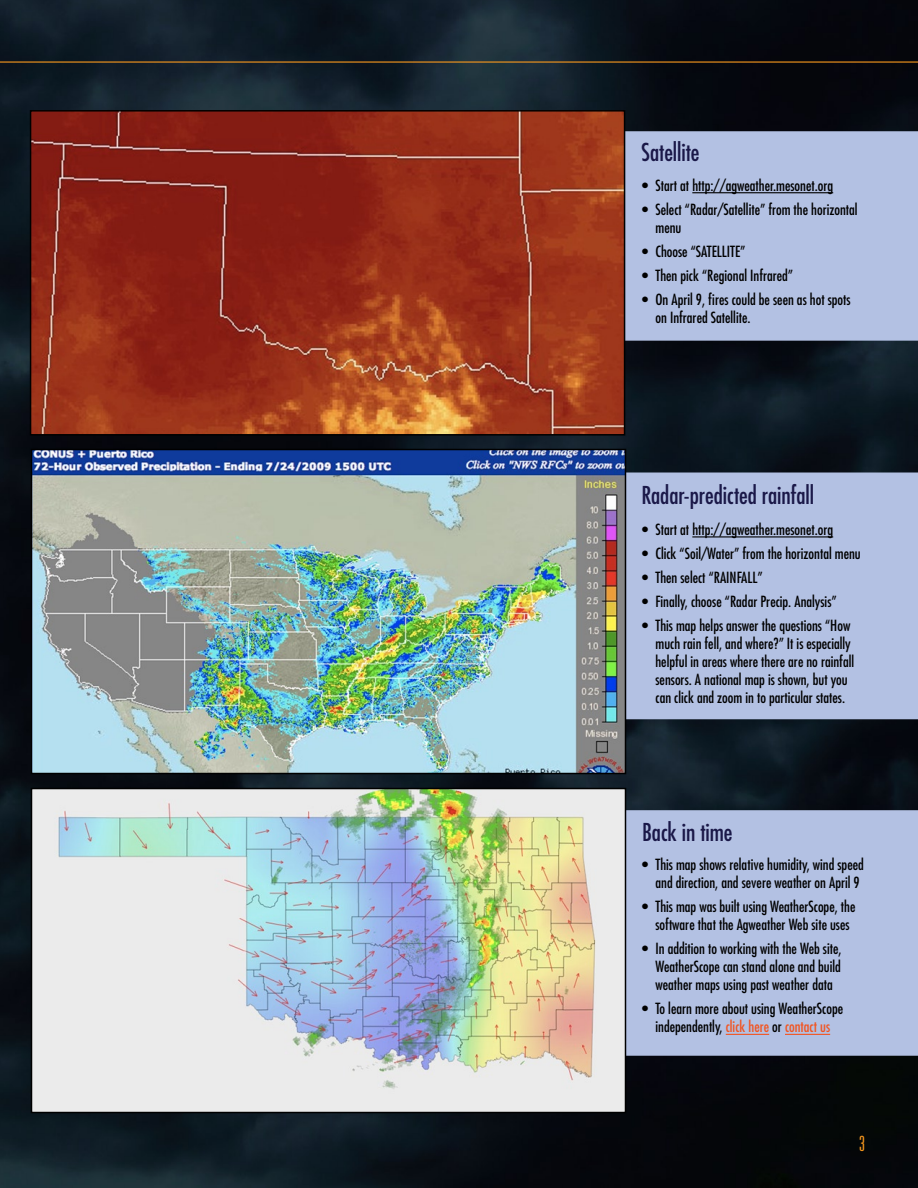
<style>
.page{position:relative;width:918px;height:1188px;background:#fff}
.page>*{position:absolute;margin:0;border:0;box-sizing:border-box;transform-origin:0 0}
.t1{font:condensed 24px "Futura";letter-spacing:-.005em;color:#1a1848}
.t2{font:300 ultra-condensed 21px "Univers";color:#f8981d}
.t3{font:condensed 15px/18px "Futura";color:#000}
.s1{color:#f15523}
</style>
<div class="page">
<img style="left:0;top:0;width:918px;height:1188px">
<div style="left:626px;top:810px;width:292px;height:246px;background:#b3c1e3"></div>
<hr style="left:726px;top:1034px;width:43px;height:1px;background:#f15523">
<hr style="left:785px;top:1034px;width:45px;height:1px;background:#f15523">
<div style="left:626px;top:473px;width:292px;height:246px;background:#b3c1e3"></div>
<hr style="left:692px;top:536px;width:141px;height:1px;background:#000">
<div style="left:625px;top:131px;width:293px;height:210px;background:#b3c1e3"></div>
<hr style="left:692px;top:192px;width:141px;height:1px;background:#000">
<hr style="left:0;top:61px;width:918px;height:2px;background:#f8981d">
<img style="left:33px;top:113px;width:589px;height:320px">
<div style="left:30px;top:110px;width:595px;height:326px;border:2px solid #000"></div>
<img style="left:34px;top:452px;width:589px;height:319px">
<div style="left:31px;top:449px;width:595px;height:325px;border:2px solid #000"></div>
<img style="left:34px;top:791px;width:589px;height:319px">
<div style="left:31px;top:788px;width:595px;height:325px;border:2px solid #000"></div>
<h1 class="t1" style="left:641px;top:137px;width:60px">Satellite</h1>
<p class="t3" style="left:642px;top:176px;width:193px">• Start at http://agweather.mesonet.org</p>
<p class="t3" style="left:656px;top:200px;width:204px;text-indent:-14px">• Select “Radar/Satellite” from the horizontal menu</p>
<p class="t3" style="left:642px;top:242px;width:105px">• Choose “SATELLITE”</p>
<p class="t3" style="left:642px;top:266px;width:153px">• Then pick “Regional Infrared”</p>
<p class="t3" style="left:656px;top:290px;width:197px;text-indent:-14px">• On April 9, fires could be seen as hot spots on Infrared Satellite.</p>
<h1 class="t1" style="left:641px;top:480px;width:174px">Radar-predicted rainfall</h1>
<p class="t3" style="left:642px;top:520px;width:193px">• Start at http://agweather.mesonet.org</p>
<p class="t3" style="left:642px;top:544px;width:220px">• Click “Soil/Water” from the horizontal menu</p>
<p class="t3" style="left:642px;top:568px;width:122px">• Then select “RAINFALL”</p>
<p class="t3" style="left:642px;top:592px;width:196px">• Finally, choose “Radar Precip. Analysis”</p>
<p class="t3" style="left:656px;top:616px;width:200px;text-indent:-14px">• This map helps answer the questions “How much rain fell, and where?” It is especially helpful in areas where there are no rainfall sensors. A national map is shown, but you can click and zoom in to particular states.</p>
<h1 class="t1" style="left:642px;top:817px;width:92px">Back in time</h1>
<p class="t3" style="left:642px;top:855px;width:223px;text-align:right">• This map shows relative humidity, wind speed and direction, and severe weather on April 9</p>
<p class="t3" style="left:642px;top:897px;width:215px;text-align:center">• This map was built using WeatherScope, the software that the Agweather Web site uses</p>
<p class="t3" style="left:656px;top:939px;width:188px;text-align:justify;text-indent:-14px">• In addition to working with the Web site, WeatherScope can stand alone and build weather maps using past weather data</p>
<p class="t3" style="left:642px;top:999px;width:203px;text-align:center">• To learn more about using WeatherScope independently, <span class="s1">click here</span> or <span class="s1">contact us</span></p>
<h2 class="t2" style="left:859px;top:1133px;width:7px">3</h2>
</div>
